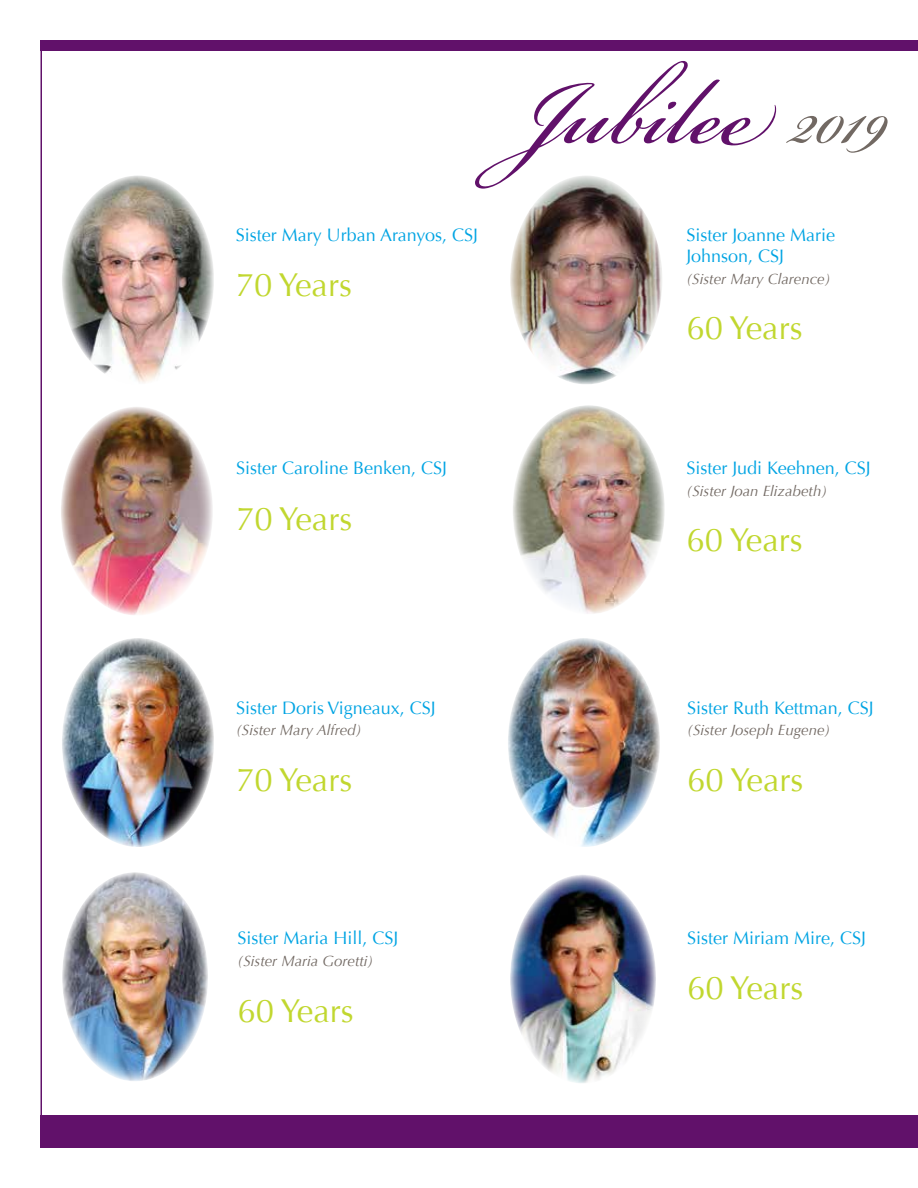
<style>
.page{position:relative;width:918px;height:1188px;background:#fff}
.page>*{position:absolute;margin:0;border:0;box-sizing:border-box;transform-origin:0 0}
.t1{font:143.1px "Bickham Script Pro";color:#61116a}
.t2{font:33px "Optima";color:#c1d72f}
.t3{font:18px/21.6px "Optima";color:#00a4e3}
.t4{font:italic 15px "Optima";color:#726963}
.s1{font-size:99.3px;color:#726963}
</style>
<div class="page">
<img style="left:62px;top:638px;width:152px;height:209px">
<img style="left:62px;top:175px;width:152px;height:208px">
<img style="left:62px;top:872px;width:146px;height:209px">
<img style="left:510px;top:176px;width:152px;height:208px">
<img style="left:61px;top:407px;width:152px;height:208px">
<img style="left:508px;top:638px;width:152px;height:209px">
<img style="left:513px;top:405px;width:152px;height:209px">
<img style="left:510px;top:875px;width:146px;height:208px">
<div style="left:40px;top:1115px;width:878px;height:33px;background:#61116a"></div>
<div style="left:40px;top:40px;width:878px;height:11px;background:#61116a"></div>
<hr style="left:40px;top:48px;width:2px;height:1099px;background:#61116a">
<h1 class="t1" style="left:517px;top:9px;width:371px">Jubilee <span class="s1">2019</span></h1>
<p class="t3" style="left:236px;top:224px;width:244px">Sister Mary Urban Aranyos, CSJ</p>
<h2 class="t2" style="left:236px;top:266px;width:118px">70 Years</h2>
<p class="t3" style="left:236px;top:457px;width:213px">Sister Caroline Benken, CSJ</p>
<h2 class="t2" style="left:236px;top:499px;width:118px">70 Years</h2>
<p class="t3" style="left:236px;top:697px;width:201px">Sister Doris Vigneaux, CSJ</p>
<p class="t4" style="left:236px;top:722px;width:127px">(Sister Mary Alfred)</p>
<h2 class="t2" style="left:236px;top:761px;width:118px">70 Years</h2>
<p class="t3" style="left:238px;top:928px;width:163px">Sister Maria Hill, CSJ</p>
<p class="t4" style="left:238px;top:952px;width:137px">(Sister Maria Goretti)</p>
<h2 class="t2" style="left:238px;top:992px;width:118px">60 Years</h2>
<p class="t3" style="left:686px;top:224px;width:150px">Sister Joanne Marie<br>Johnson, CSJ</p>
<p class="t4" style="left:686px;top:270px;width:146px">(Sister Mary Clarence)</p>
<h2 class="t2" style="left:686px;top:309px;width:118px">60 Years</h2>
<p class="t3" style="left:687px;top:458px;width:186px">Sister Judi Keehnen, CSJ</p>
<p class="t4" style="left:687px;top:482px;width:142px">(Sister Joan Elizabeth)</p>
<h2 class="t2" style="left:687px;top:521px;width:118px">60 Years</h2>
<p class="t3" style="left:687px;top:697px;width:188px">Sister Ruth Kettman, CSJ</p>
<p class="t4" style="left:687px;top:722px;width:145px">(Sister Joseph Eugene)</p>
<h2 class="t2" style="left:687px;top:761px;width:118px">60 Years</h2>
<p class="t3" style="left:687px;top:927px;width:181px">Sister Miriam Mire, CSJ</p>
<h2 class="t2" style="left:687px;top:969px;width:118px">60 Years</h2>
</div>
